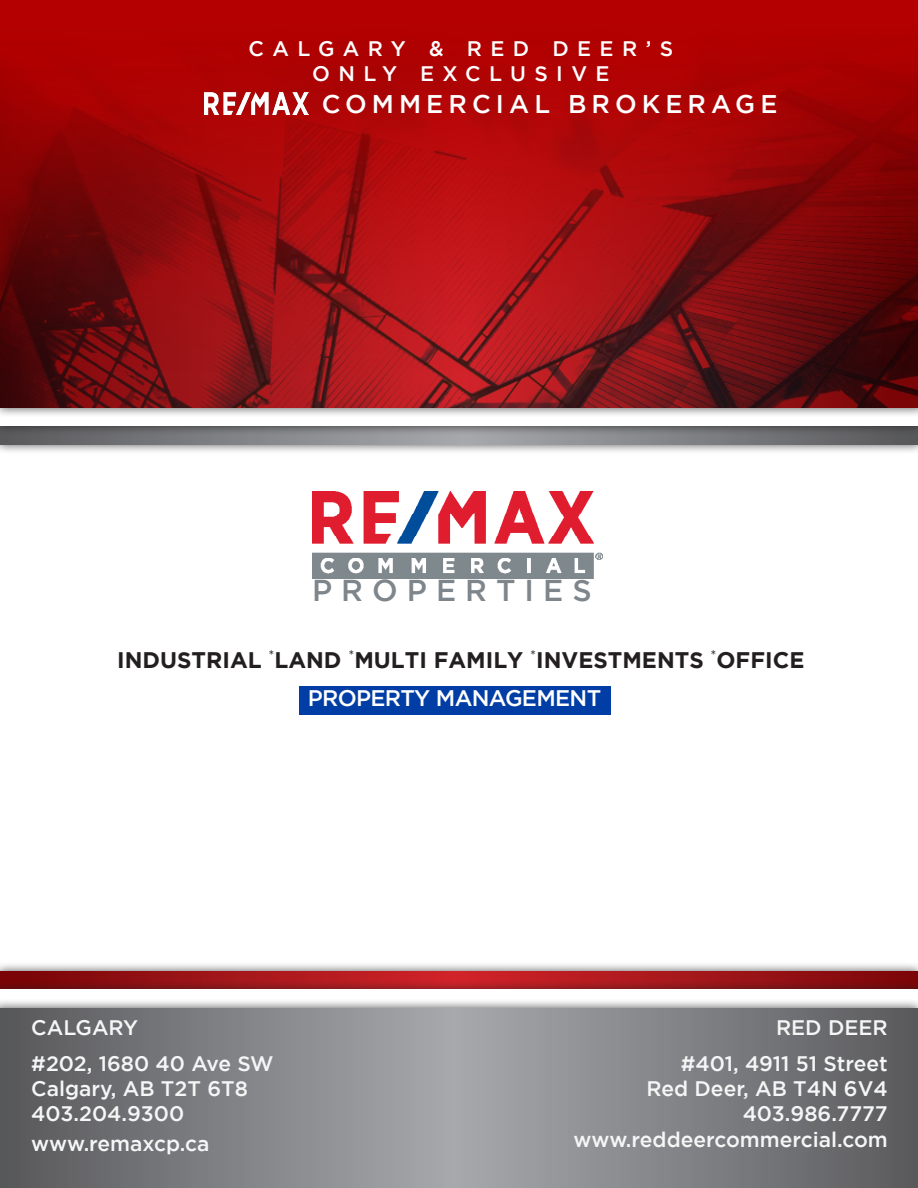
<style>
.page{position:relative;width:918px;height:1188px;background:#fff}
.page>*{position:absolute;margin:0;border:0;box-sizing:border-box;transform-origin:0 0}
.t1{font:500 30.15px "Gotham";letter-spacing:.3em;color:#7e868c}
.t2{font:500 25.5px "Gotham";letter-spacing:.2em;color:#fff}
.t3{font:700 22.5px "Gotham";color:#231f20}
.t4{font:500 22.5px "Gotham";letter-spacing:-.03em;color:#fff}
.t5{font:500 21px "Gotham";color:#f5f7f7}
.t6{font:500 21px "Gotham";letter-spacing:.4em;color:#fff}
</style>
<div class="page">
<div style="left:0;top:215px;width:918px;height:239px;background:#231f20;opacity:.75"></div>
<svg style="left:1px;top:436px;width:917px;height:9px;background:#7f8184"></svg>
<div style="left:0;top:215px;width:918px;height:221px;background:#231f20;opacity:.75"></div>
<div style="left:0;top:225px;width:918px;height:201px;background:#fff"></div>
<div style="left:0;top:0;width:918px;height:418px;background:#231f20;opacity:.75"></div>
<div style="left:0;top:962px;width:918px;height:226px;background:#231f20;opacity:.75"></div>
<svg style="left:0;top:971px;width:917px;height:9px;background:#a31519"></svg>
<div style="left:0;top:980px;width:918px;height:208px;background:#231f20;opacity:.75"></div>
<div style="left:0;top:990px;width:918px;height:198px;background:#fff"></div>
<div style="left:0;top:999px;width:918px;height:189px;background:#231f20;opacity:.75"></div>
<svg style="left:0;top:1008px;width:918px;height:180px;background:#7f8184"></svg>
<img style="left:0;top:0;width:918px;height:408px">
<img style="left:1px;top:0;width:916px;height:375px">
<img style="left:312px;top:492px;width:291px;height:87px">
<div style="left:299px;top:686px;width:311px;height:28px;background:#003da5"></div>
<img style="left:204px;top:93px;width:105px;height:21px">
<p class="t6" style="left:249px;top:36px;width:426px">CALGARY &amp; RED DEER’S</p>
<p class="t6" style="left:312px;top:62px;width:299px">ONLY EXCLUSIVE</p>
<p class="t2" style="left:322px;top:89px;width:457px">COMMERCIAL BROKERAGE</p>
<p class="t1" style="left:312px;top:573px;width:281px">PROPERTIES</p>
<p class="t3" style="left:117px;top:647px;width:689px">INDUSTRIAL <sup>*</sup>LAND <sup>*</sup>MULTI FAMILY <sup>*</sup>INVESTMENTS <sup>*</sup>OFFICE</p>
<p class="t4" style="left:308px;top:685px;width:295px">PROPERTY MANAGEMENT</p>
<p class="t5" style="left:31px;top:1016px;width:108px">CALGARY</p>
<p class="t5" style="left:31px;top:1052px;width:244px">#202, 1680 40 Ave SW</p>
<p class="t5" style="left:31px;top:1077px;width:218px">Calgary, AB T2T 6T8</p>
<p class="t5" style="left:31px;top:1102px;width:154px">403.204.9300</p>
<p class="t5" style="left:31px;top:1132px;width:180px">www.remaxcp.ca</p>
<p class="t5" style="left:776px;top:1016px;width:113px">RED DEER</p>
<p class="t5" style="left:681px;top:1052px;width:209px">#401, 4911 51 Street</p>
<p class="t5" style="left:647px;top:1077px;width:243px">Red Deer, AB T4N 6V4</p>
<p class="t5" style="left:743px;top:1102px;width:147px">403.986.7777</p>
<p class="t5" style="left:574px;top:1127px;width:316px">www.reddeercommercial.com</p>
</div>
